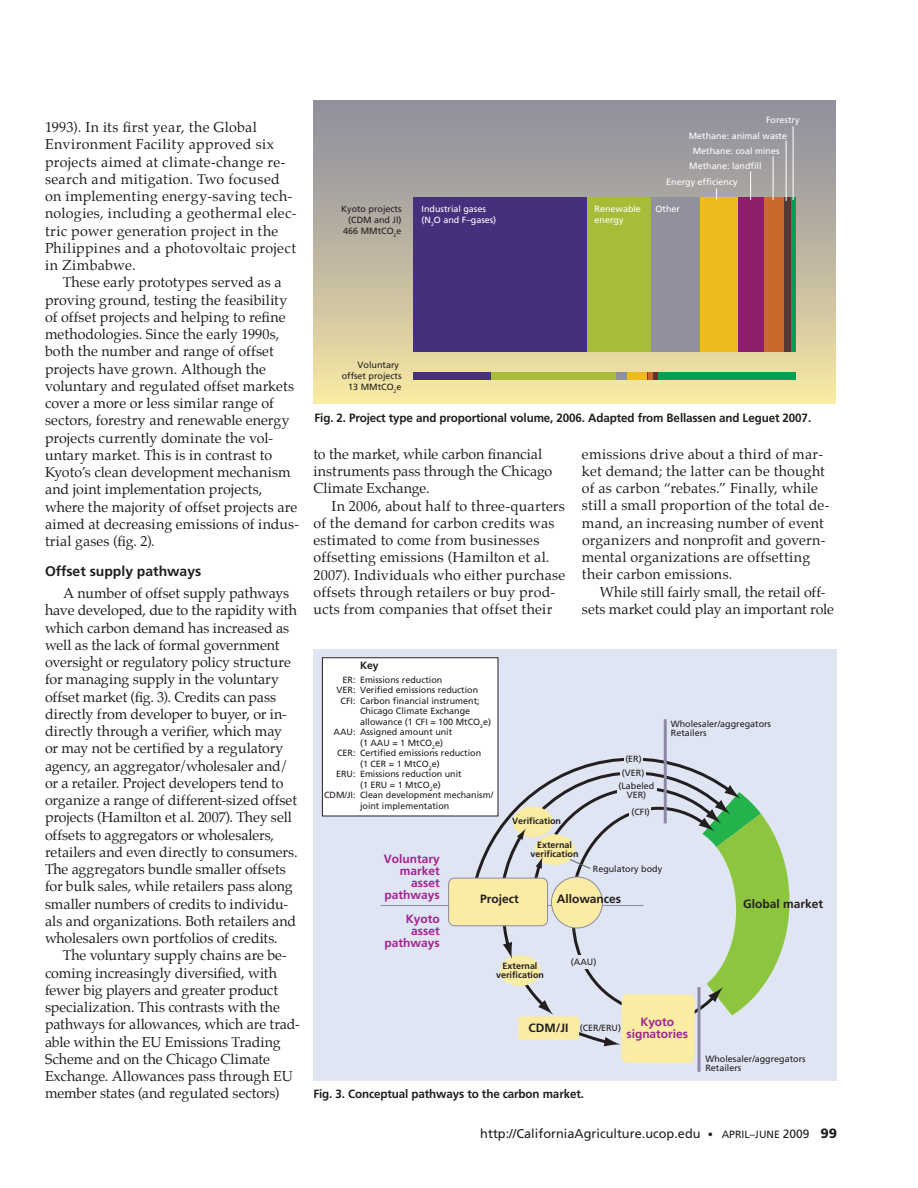
<style>
.page{position:relative;width:918px;height:1188px;background:#fff}
.page>*{position:absolute;margin:0;border:0;box-sizing:border-box;transform-origin:0 0}
.t1{font:14.25px/17.2px "Palatino";letter-spacing:.005em;color:#231f20}
.t2{font:700 13.95px "Frutiger";color:#231f20}
.t3{font:12.75px "Frutiger";color:#231f20}
.t4{font:700 12px "Frutiger";letter-spacing:-.01em;color:#231f20}
.t5{font:700 12px/12px "Frutiger";color:#a0238e;text-align:right}
.t6{font:700 10.5px "Frutiger";color:#231f20}
.t7{font:9px/10.8px "Frutiger";color:#231f20;text-align:right}
.t8{font:9px/10.8px "Frutiger";color:#fff}
.t9{font:700 9px/9px "Frutiger";color:#231f20;text-align:center}
.s1{font-size:10.5px}
.s2{font-size:12px}
.s3{font-weight:900;font-size:13.5px}
</style>
<div class="page">
<div style="left:314px;top:101px;width:522px;height:302px;background:linear-gradient(to bottom,#8d8c9f,#f1e2a1)"></div>
<div style="left:414px;top:372px;width:77px;height:7px;background:#46307d"></div>
<div style="left:491px;top:372px;width:126px;height:7px;background:#a7bd39"></div>
<div style="left:616px;top:372px;width:12px;height:7px;background:#91909d"></div>
<div style="left:627px;top:372px;width:21px;height:7px;background:#edbc1c"></div>
<svg style="left:647px;top:372px;width:6px;height:7px"></svg>
<div style="left:653px;top:372px;width:6px;height:7px;background:#5c3637"></div>
<div style="left:659px;top:372px;width:137px;height:7px;background:#009f54"></div>
<div style="left:413px;top:197px;width:174px;height:154px;background:#46307d"></div>
<div style="left:587px;top:197px;width:64px;height:154px;background:#a7bd39"></div>
<div style="left:651px;top:197px;width:49px;height:154px;background:#91909d"></div>
<div style="left:700px;top:197px;width:39px;height:154px;background:#edbc1c"></div>
<div style="left:739px;top:197px;width:26px;height:154px;background:#8e206b"></div>
<div style="left:765px;top:197px;width:19px;height:154px;background:#cb692c"></div>
<div style="left:784px;top:197px;width:7px;height:154px;background:#5c3637"></div>
<div style="left:791px;top:197px;width:5px;height:154px;background:#009f54"></div>
<hr style="left:793px;top:126px;width:1px;height:74px;background:#fff">
<hr style="left:786px;top:140px;width:1px;height:61px;background:#fff">
<hr style="left:773px;top:156px;width:1px;height:44px;background:#fff">
<svg style="left:750px;top:171px;width:1px;height:29px"></svg>
<svg style="left:716px;top:188px;width:1px;height:12px"></svg>
<div style="left:314px;top:650px;width:523px;height:432px;background:#e0e5f3"></div>
<hr style="left:381px;top:905px;width:263px;height:1px;background:#8d88a4">
<div style="left:449px;top:878px;width:99px;height:48px;background:#faeda3;border-radius:6px"></div>
<div style="left:448px;top:878px;width:100px;height:48px;border:1px solid #8d88a4;border-radius:6px"></div>
<hr style="left:698px;top:987px;width:2px;height:85px;background:#8d88a4">
<hr style="left:664px;top:719px;width:3px;height:104px;background:#8d88a4">
<div style="left:322px;top:658px;width:176px;height:158px;background:#fff"></div>
<div style="left:322px;top:657px;width:176px;height:159px;border:1px solid #231f20"></div>
<svg style="left:473px;top:756px;width:316px;height:307px"></svg>
<p class="t1" style="left:45px;top:120px;width:253px">1993). In its first year, the Global Environment Facility approved six projects aimed at climate-change re&shy;search and mitigation. Two focused on implementing energy-saving tech&shy;nologies, including a geothermal elec&shy;tric power generation project in the Philippines and a photovoltaic project in Zimbabwe.</p>
<p class="t1" style="left:45px;top:275px;width:256px;text-indent:18px">These early prototypes served as a proving ground, testing the feasibility of offset projects and helping to refine methodologies. Since the early 1990s, both the number and range of offset projects have grown. Although the voluntary and regulated offset markets cover a more or less similar range of sectors, forestry and renewable energy projects currently dominate the vol&shy;untary market. This is in contrast to Kyoto’s clean development mechanism and joint implementation projects, where the majority of offset projects are aimed at decreasing emissions of indus&shy;trial gases (fig. 2).</p>
<p class="t2" style="left:45px;top:563px;width:158px">Offset supply pathways</p>
<p class="t1" style="left:45px;top:586px;width:254px;text-indent:18px">A number of offset supply pathways have developed, due to the rapidity with which carbon demand has increased as well as the lack of formal government oversight or regulatory policy structure for managing supply in the voluntary offset market (fig. 3). Credits can pass directly from developer to buyer, or in&shy;directly through a verifier, which may or may not be certified by a regulatory agency, an aggregator/wholesaler and/ or a retailer. Project developers tend to organize a range of different-sized offset projects (Hamilton et al. 2007). They sell offsets to aggregators or wholesalers, retailers and even directly to consumers.<br>The aggregators bundle smaller offsets for bulk sales, while retailers pass along smaller numbers of credits to individu&shy;als and organizations. Both retailers and wholesalers own portfolios of credits.</p>
<p class="t1" style="left:45px;top:948px;width:256px;text-indent:18px">The voluntary supply chains are be&shy;coming increasingly diversified, with fewer big players and greater product specialization. This contrasts with the pathways for allowances, which are trad&shy;able within the EU Emissions Trading Scheme and on the Chicago Climate Exchange. Allowances pass through EU member states (and regulated sectors)</p>
<p class="t8" style="left:766px;top:114px;width:35px">Forestry</p>
<p class="t8" style="left:689px;top:130px;width:100px">Methane: animal waste</p>
<p class="t8" style="left:693px;top:145px;width:88px">Methane: coal mines</p>
<p class="t8" style="left:689px;top:161px;width:74px">Methane: landfill</p>
<p class="t7" style="left:341px;top:204px;width:62px">Kyoto projects (CDM and JI)<br>466 MMtCO<sub>2</sub>e</p>
<p class="t8" style="left:666px;top:176px;width:73px">Energy efficiency</p>
<p class="t8" style="left:422px;top:204px;width:76px">Industrial gases (N<sub>2</sub>O and F–gases)</p>
<p class="t8" style="left:595px;top:204px;width:48px">Renewable energy</p>
<p class="t8" style="left:656px;top:204px;width:26px">Other</p>
<p class="t7" style="left:342px;top:360px;width:61px">Voluntary offset projects<br>13 MMtCO<sub>2</sub>e</p>
<p class="t4" style="left:315px;top:411px;width:498px">Fig. 2. Project type and proportional volume, 2006. Adapted from Bellassen and Leguet 2007.</p>
<p class="t1" style="left:314px;top:447px;width:240px">to the market, while carbon financial instruments pass through the Chicago<br>Climate Exchange.</p>
<p class="t1" style="left:314px;top:498px;width:253px;text-indent:18px">In 2006, about half to three-quarters of the demand for carbon credits was estimated to come from businesses offsetting emissions (Hamilton et al.<br>2007). Individuals who either purchase offsets through retailers or buy prod&shy;ucts from companies that offset their</p>
<p class="t1" style="left:582px;top:446px;width:249px">emissions drive about a third of mar&shy;ket demand; the latter can be thought of as carbon “rebates.” Finally, while still a small proportion of the total de&shy;mand, an increasing number of event organizers and nonprofit and govern&shy;mental organizations are offsetting their carbon emissions.</p>
<p class="t1" style="left:582px;top:584px;width:253px;text-indent:18px">While still fairly small, the retail off&shy;sets market could play an important role</p>
<p class="t6" style="left:360px;top:659px;width:20px">Key</p>
<p class="t7" style="left:343px;top:674px;width:101px">ER: Emissions reduction</p>
<p class="t7" style="left:337px;top:684px;width:143px">VER: Verified emissions reduction</p>
<p class="t7" style="left:341px;top:695px;width:141px">CFI: Carbon financial instrument;</p>
<p class="t7" style="left:360px;top:705px;width:112px">Chicago Climate Exchange</p>
<p class="t7" style="left:360px;top:716px;width:133px">allowance (1 CFI = 100 MtCO<sub>2</sub>e)</p>
<p class="t7" style="left:334px;top:726px;width:120px">AAU: Assigned amount unit</p>
<p class="t7" style="left:360px;top:737px;width:85px">(1 AAU = 1 MtCO<sub>2</sub>e)</p>
<p class="t7" style="left:337px;top:747px;width:146px">CER: Certified emissions reduction</p>
<p class="t7" style="left:360px;top:758px;width:81px">(1 CER = 1 MtCO<sub>2</sub>e)</p>
<p class="t7" style="left:336px;top:768px;width:127px">ERU: Emissions reduction unit</p>
<p class="t7" style="left:360px;top:779px;width:82px">(1 ERU = 1 MtCO<sub>2</sub>e)</p>
<p class="t7" style="left:324px;top:789px;width:171px">CDM/JI: Clean development mechanism/</p>
<p class="t7" style="left:360px;top:800px;width:91px">joint implementation</p>
<p class="t9" style="left:512px;top:816px;width:50px">Verification</p>
<p class="t7" style="left:625px;top:754px;width:18px">(ER)</p>
<p class="t7" style="left:619px;top:782px;width:37px;line-height:9px;text-align:center">(Labeled<br>VER)</p>
<p class="t7" style="left:631px;top:806px;width:20px">(CFI)</p>
<p class="t7" style="left:622px;top:768px;width:24px">(VER)</p>
<p class="t7" style="left:671px;top:719px;width:102px;line-height:9px;text-align:left">Wholesaler/aggregators<br>Retailers</p>
<p class="t5" style="left:384px;top:852px;width:57px">Voluntary market asset pathways</p>
<p class="t5" style="left:385px;top:912px;width:57px">Kyoto asset pathways</p>
<p class="t4" style="left:480px;top:892px;width:40px">Project</p>
<p class="t9" style="left:531px;top:840px;width:49px">External verification</p>
<p class="t7" style="left:593px;top:864px;width:71px">Regulatory body</p>
<p class="t4" style="left:557px;top:892px;width:66px">Allowances</p>
<p class="t9" style="left:496px;top:962px;width:49px">External verification</p>
<p class="t7" style="left:571px;top:956px;width:27px">(AAU)</p>
<p class="t4" style="left:529px;top:1021px;width:41px">CDM/JI</p>
<p class="t5" style="left:626px;top:1016px;width:63px;text-align:center">Kyoto signatories</p>
<p class="t7" style="left:580px;top:1022px;width:43px">(CER/ERU)</p>
<p class="t4" style="left:314px;top:1087px;width:272px">Fig. 3. Conceptual pathways to the carbon market.</p>
<p class="t4" style="left:743px;top:896px;width:81px">Global market</p>
<p class="t7" style="left:705px;top:1055px;width:102px;line-height:9px;text-align:left">Wholesaler/aggregators<br>Retailers</p>
<p class="t3" style="left:480px;top:1126px;width:358px">http://CaliforniaAgriculture.ucop.edu <span class="s1">• April–June</span> <span class="s2">2009</span> <span class="s3">99</span></p>
</div>
